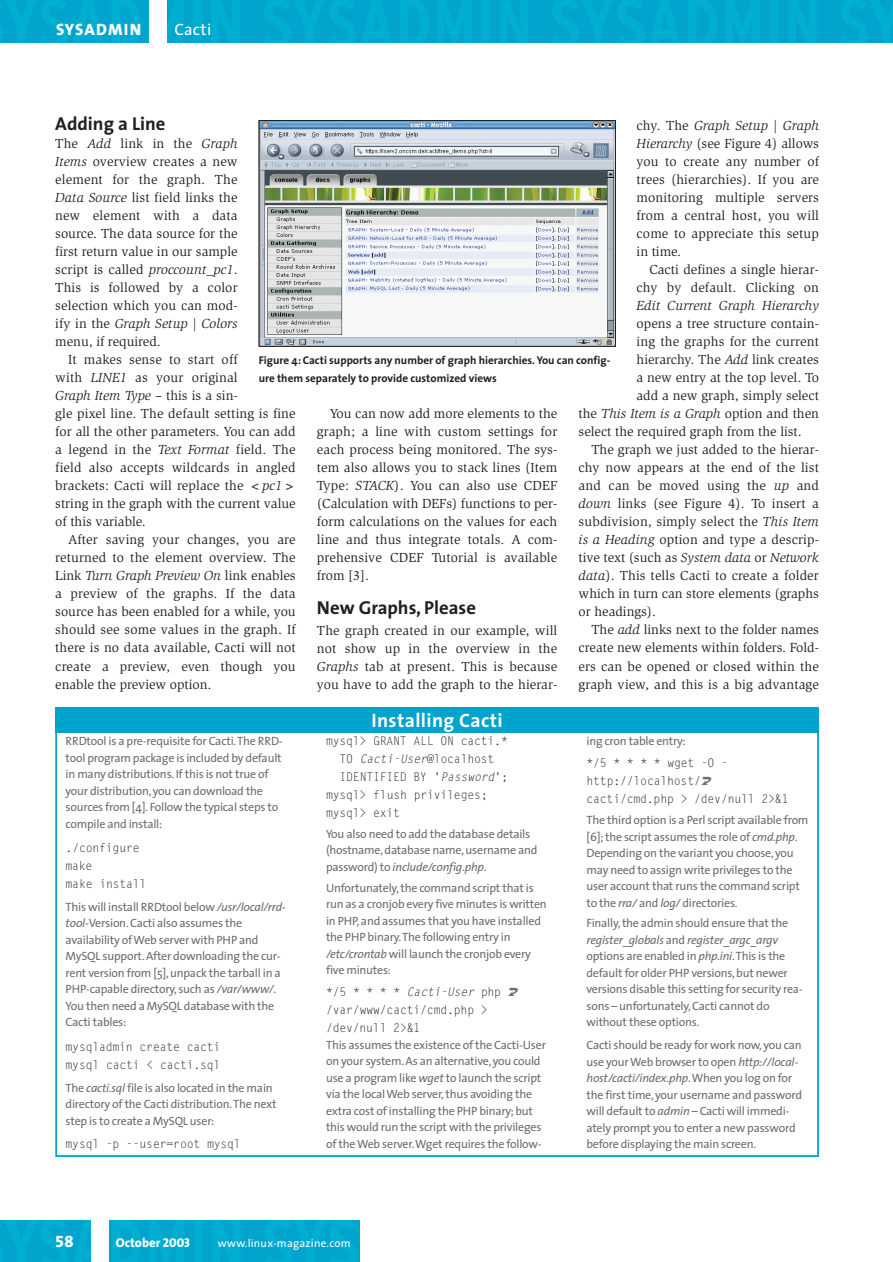
<style>
.page{position:relative;width:893px;height:1262px;background:#fff}
.page>*{position:absolute;margin:0;border:0;box-sizing:border-box;transform-origin:0 0}
.t1{font:700 19.5px "The Sans";letter-spacing:.02em;color:#fff}
.t2{font:700 18.75px "The Sans";color:#231f20}
.t3{font:16.5px "The Sans Extra Bold Caps";letter-spacing:.065em;color:#fff}
.t4{font:16.5px "The Sans";letter-spacing:.02em;color:#fff}
.t5{font:16.5px "The Sans Extra Bold Expert";color:#fff}
.t6{font:13.5px/18px "Slimbach";letter-spacing:.01em;color:#231f20;text-align:justify}
.t7{font:italic 13.5px "Slimbach";letter-spacing:.01em;color:#231f20}
.t8{font:800 12.75px "The Sans";color:#fff}
.t9{font:12px/16.5px "The Sans";letter-spacing:-.02em;color:#6c6d70}
.t10{font:12px/18px "Gothic Looser";letter-spacing:-.02em;color:#231f20;scale:.96 1}
.t11{font:700 11.25px/18px "The Sans";color:#231f20}
.t12{font:11.25px "The Sans";letter-spacing:.02em;color:#fff}
.s1{font-style:italic}
.s2{font-family:"The Sans Extra Bold Caps";font-weight:400}
</style>
<div class="page">
<img style="left:0;top:1220px;width:359px;height:41px">
<div style="left:91px;top:1220px;width:17px;height:41px;background:#fff"></div>
<img style="left:0;top:0;width:892px;height:43px">
<div style="left:149px;top:0;width:17px;height:43px;background:#fff"></div>
<div style="left:55px;top:707px;width:764px;height:25px;background:#00a3cb"></div>
<img style="left:261px;top:122px;width:352px;height:222px">
<div style="left:259px;top:120px;width:356px;height:226px;border:1px solid #231f20"></div>
<p class="t3" style="left:56px;top:20px;width:87px">SYSADMIN</p>
<p class="t4" style="left:174px;top:23px;width:38px">Cacti</p>
<h2 class="t2" style="left:55px;top:117px;width:112px">Adding a Line</h2>
<p class="t6" style="left:55px;top:136px;width:184px">The <span class="s1">Add</span> link in the <span class="s1">Graph Items</span> overview creates a new element for the graph. The <span class="s1">Data Source</span> list field links the new element with a data source. The data source for the first return value in our sample script is called <span class="s1">proccount_pc1</span>.<br>This is followed by a color selection which you can mod&shy;ify in the <span class="s1">Graph Setup | Colors </span>menu, if required.</p>
<p class="t6" style="left:55px;top:352px;width:242px;text-align:left;text-indent:13px">It makes sense to start off<br>with <span class="s1">LINE1</span> as your original<br><span class="s1">Graph Item Type</span> – this is a sin-<br>gle pixel line. The default setting is fine for all the other parameters. You can add a legend in the <span class="s1">Text Format</span> field. The field also accepts wildcards in angled brackets: Cacti will replace the <span class="s1">&lt;pc1&gt; </span>string in the graph with the current value of this variable.</p>
<p class="t6" style="left:55px;top:532px;width:242px;text-indent:13px">After saving your changes, you are returned to the element overview. The Link <span class="s1">Turn Graph Preview On</span> link enables a preview of the graphs. If the data source has been enabled for a while, you should see some values in the graph. If there is no data available, Cacti will not create a preview, even though you enable the preview option.</p>
<p class="t6" style="left:636px;top:118px;width:184px">chy. The <span class="s1">Graph Setup | Graph Hierarchy</span> (see Figure 4) allows you to create any number of trees (hierarchies). If you are monitoring multiple servers from a central host, you will come to appreciate this setup in time.</p>
<p class="t6" style="left:636px;top:262px;width:184px;text-align:right">Cacti defines a single hierar&shy;chy by default. Clicking on</p>
<p class="t7" style="left:636px;top:301px;width:184px">Edit Current Graph Hierarchy</p>
<p class="t6" style="left:636px;top:316px;width:184px">opens a tree structure contain-</p>
<p class="t6" style="left:636px;top:334px;width:184px">ing the graphs for the current</p>
<p class="t6" style="left:636px;top:352px;width:184px">hierarchy. The <span class="s1">Add</span> link creates</p>
<p class="t6" style="left:636px;top:370px;width:184px">a new entry at the top level. To</p>
<p class="t6" style="left:636px;top:388px;width:184px">add a new graph, simply select</p>
<p class="t6" style="left:578px;top:406px;width:242px">the <span class="s1">This Item is a Graph</span> option and then</p>
<p class="t6" style="left:578px;top:424px;width:225px">select the required graph from the list.</p>
<p class="t6" style="left:591px;top:442px;width:229px">The graph we just added to the hierar-</p>
<p class="t6" style="left:578px;top:460px;width:242px">chy now appears at the end of the list</p>
<p class="t6" style="left:578px;top:478px;width:242px">and can be moved using the <span class="s1">up</span> and</p>
<p class="t6" style="left:578px;top:496px;width:242px"><span class="s1">down</span> links (see Figure 4). To insert a</p>
<p class="t6" style="left:578px;top:514px;width:242px">subdivision, simply select the <span class="s1">This Item</span></p>
<p class="t6" style="left:578px;top:532px;width:242px"><span class="s1">is a Heading</span> option and type a descrip-</p>
<p class="t6" style="left:578px;top:550px;width:242px">tive text (such as <span class="s1">System data</span> or <span class="s1">Network</span></p>
<p class="t6" style="left:578px;top:568px;width:242px"><span class="s1">data</span>). This tells Cacti to create a folder</p>
<p class="t6" style="left:578px;top:586px;width:242px">which in turn can store elements (graphs</p>
<p class="t6" style="left:578px;top:604px;width:79px">or headings).</p>
<p class="t6" style="left:591px;top:622px;width:229px">The <span class="s1">add</span> links next to the folder names</p>
<p class="t6" style="left:578px;top:640px;width:242px">create new elements within folders. Fold-</p>
<p class="t6" style="left:578px;top:658px;width:242px">ers can be opened or closed within the</p>
<p class="t6" style="left:578px;top:676px;width:242px">graph view, and this is a big advantage</p>
<p class="t11" style="left:259px;top:353px;width:353px">Figure 4: Cacti supports any number of graph hierarchies. You can config&shy;ure them separately to provide customized views</p>
<p class="t6" style="left:317px;top:406px;width:242px;text-indent:13px">You can now add more elements to the graph; a line with custom settings for each process being monitored. The sys&shy;tem also allows you to stack lines (Item Type: <span class="s1">STACK</span>). You can also use CDEF (Calculation with DEFs) functions to per&shy;form calculations on the values for each line and thus integrate totals. A com&shy;prehensive CDEF Tutorial is available from [3].</p>
<h2 class="t2" style="left:317px;top:601px;width:161px">New Graphs, Please</h2>
<p class="t6" style="left:317px;top:622px;width:242px">The graph created in our example, will not show up in the overview in the <span class="s1">Graphs</span> tab at present. This is because you have to add the graph to the hierar-</p>
<p class="t9" style="left:66px;top:734px;width:219px">RRDtool is a pre-requisite for Cacti.The RRD&shy;tool program package is included by default in many distributions. If this is not true of your distribution, you can download the sources from [4]. Follow the typical steps to compile and install:</p>
<p class="t10" style="left:66px;top:840px;width:86px">./configure make<br>make install</p>
<p class="t9" style="left:66px;top:899px;width:222px">This will install RRDtool below <span class="s1">/usr/local/rrd&shy;tool-</span>Version. Cacti also assumes the availability of Web server with PHP and MySQL support. After downloading the cur&shy;rent version from [5], unpack the tarball in a PHP-capable directory, such as <span class="s1">/var/www/</span>.<br>You then need a MySQL database with the Cacti tables:</p>
<p class="t10" style="left:66px;top:1039px;width:163px">mysqladmin create cacti mysql cacti &lt; cacti.sql</p>
<p class="t9" style="left:66px;top:1080px;width:212px">The <span class="s1">cacti.sql</span> file is also located in the main directory of the Cacti distribution.The next step is to create a MySQL user:</p>
<p class="t10" style="left:66px;top:1136px;width:184px">mysql -p --user=root mysql</p>
<h1 class="t1" style="left:371px;top:713px;width:133px">Installing Cacti</h1>
<p class="t10" style="left:326px;top:733px;width:191px">mysql&gt; GRANT ALL ON cacti.*</p>
<p class="t10" style="left:339px;top:751px;width:163px">TO <span class="s1">Cacti-User</span>@localhost</p>
<p class="t10" style="left:339px;top:769px;width:177px">IDENTIFIED BY '<span class="s1">Password</span>';</p>
<p class="t10" style="left:326px;top:787px;width:170px">mysql&gt; flush privileges;</p>
<p class="t10" style="left:326px;top:805px;width:79px">mysql&gt; exit</p>
<p class="t9" style="left:326px;top:826px;width:213px">You also need to add the database details (hostname, database name, username and password) to <span class="s1">include/config.php</span>.</p>
<p class="t9" style="left:326px;top:880px;width:222px">Unfortunately, the command script that is run as a cronjob every five minutes is written in PHP, and assumes that you have installed the PHP binary.The following entry in <span class="s1">/etc/crontab</span> will launch the cronjob every five minutes:</p>
<p class="t10" style="left:326px;top:984px;width:184px">*/5 * * * * <span class="s1">Cacti-User</span> php /var/www/cacti/cmd.php &gt; /dev/null 2&gt;&amp;1</p>
<p class="t9" style="left:326px;top:1037px;width:221px">This assumes the existence of the Cacti-User on your system. As an alternative, you could use a program like <span class="s1">wget</span> to launch the script via the local Web server, thus avoiding the extra cost of installing the PHP binary; but this would run the script with the privileges of the Web server.Wget requires the follow-</p>
<p class="t5" style="left:55px;top:1231px;width:20px">58</p>
<p class="t8" style="left:116px;top:1237px;width:76px">October <span class="s2">2003</span></p>
<p class="t12" style="left:218px;top:1238px;width:134px">www.linux-magazine.com</p>
<p class="t9" style="left:586px;top:734px;width:101px">ing cron table entry:</p>
<p class="t10" style="left:586px;top:755px;width:212px">*/5****wget-O&shy;http://localhost/ cacti/cmd.php &gt; /dev/null 2&gt;&amp;1</p>
<p class="t9" style="left:586px;top:813px;width:223px">The third option is a Perl script available from [6]; the script assumes the role of <span class="s1">cmd.php</span>.<br>Depending on the variant you choose, you may need to assign write privileges to the user account that runs the command script to the <span class="s1">rra/</span> and <span class="s1">log/</span> directories.</p>
<p class="t9" style="left:586px;top:916px;width:218px">Finally, the admin should ensure that the <span class="s1">register_globals</span> and <span class="s1">register_argc_argv </span>options are enabled in <span class="s1">php.ini</span>.This is the default for older PHP versions, but newer versions disable this setting for security rea&shy;sons – unfortunately, Cacti cannot do without these options.</p>
<p class="t9" style="left:586px;top:1038px;width:217px">Cacti should be ready for work now, you can use your Web browser to open <span class="s1">http://local&shy;host/cacti/index.php</span>.When you log on for the first time, your username and password will default to <span class="s1">admin</span> – Cacti will immedi&shy;ately prompt you to enter a new password before displaying the main screen.</p>
</div>
